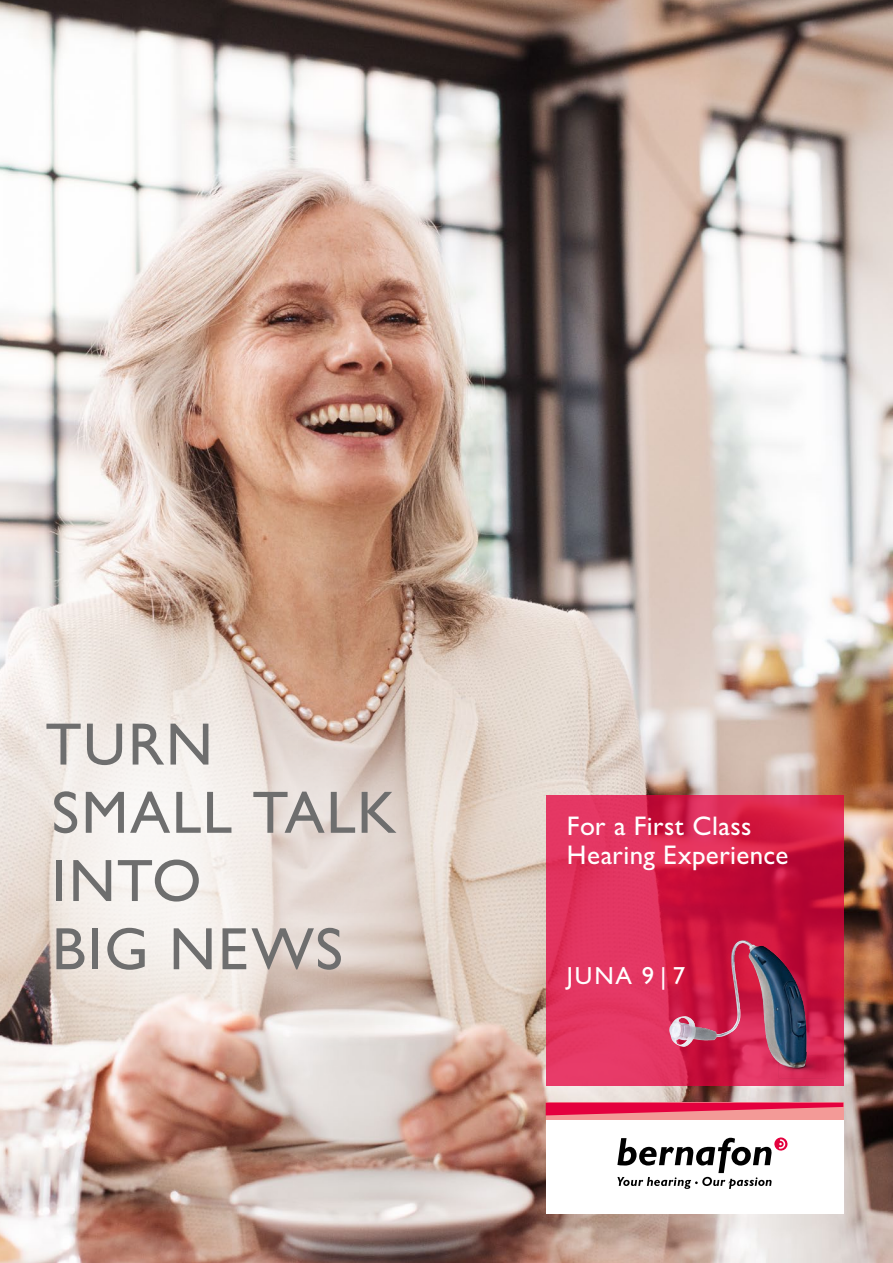
<style>
.page{position:relative;width:893px;height:1263px;background:#fff}
.page>*{position:absolute;margin:0;border:0;box-sizing:border-box;transform-origin:0 0}
.t1{font:500 60px/68.2px "Gill Sans MT Pro";letter-spacing:.03em;color:#6e6e6e}
.t2{font:500 27px/29.2px "Gill Sans MT Pro";letter-spacing:.015em;color:#fff}
.t3{font:500 24.75px "Gill Sans MT Pro";color:#fff}
</style>
<div class="page">
<img style="left:0;top:0;width:893px;height:1263px">
<svg style="left:546px;top:795px;width:297px;height:291px;fill:#e1315d"></svg>
<svg style="left:0;top:620px;width:493px;height:452px"></svg>
<div style="left:546px;top:1111px;width:297px;height:102px;background:#fff"></div>
<div style="left:546px;top:1103px;width:297px;height:17px;background:#f39a97"></div>
<svg style="left:546px;top:1103px;width:297px;height:12px"></svg>
<svg style="left:617px;top:1137px;width:170px;height:52px"></svg>
<img style="left:657px;top:1052px;width:174px;height:32px">
<img style="left:669px;top:940px;width:138px;height:128px">
<h1 class="t1" style="left:45px;top:710px;width:353px">TURN<br>SMALL TALK<br>INTO<br>BIG NEWS</h1>
<p class="t2" style="left:567px;top:811px;width:223px">For a First Class<br>Hearing Experience</p>
<p class="t3" style="left:567px;top:960px;width:120px">JUNA 9 | 7</p>
</div>
